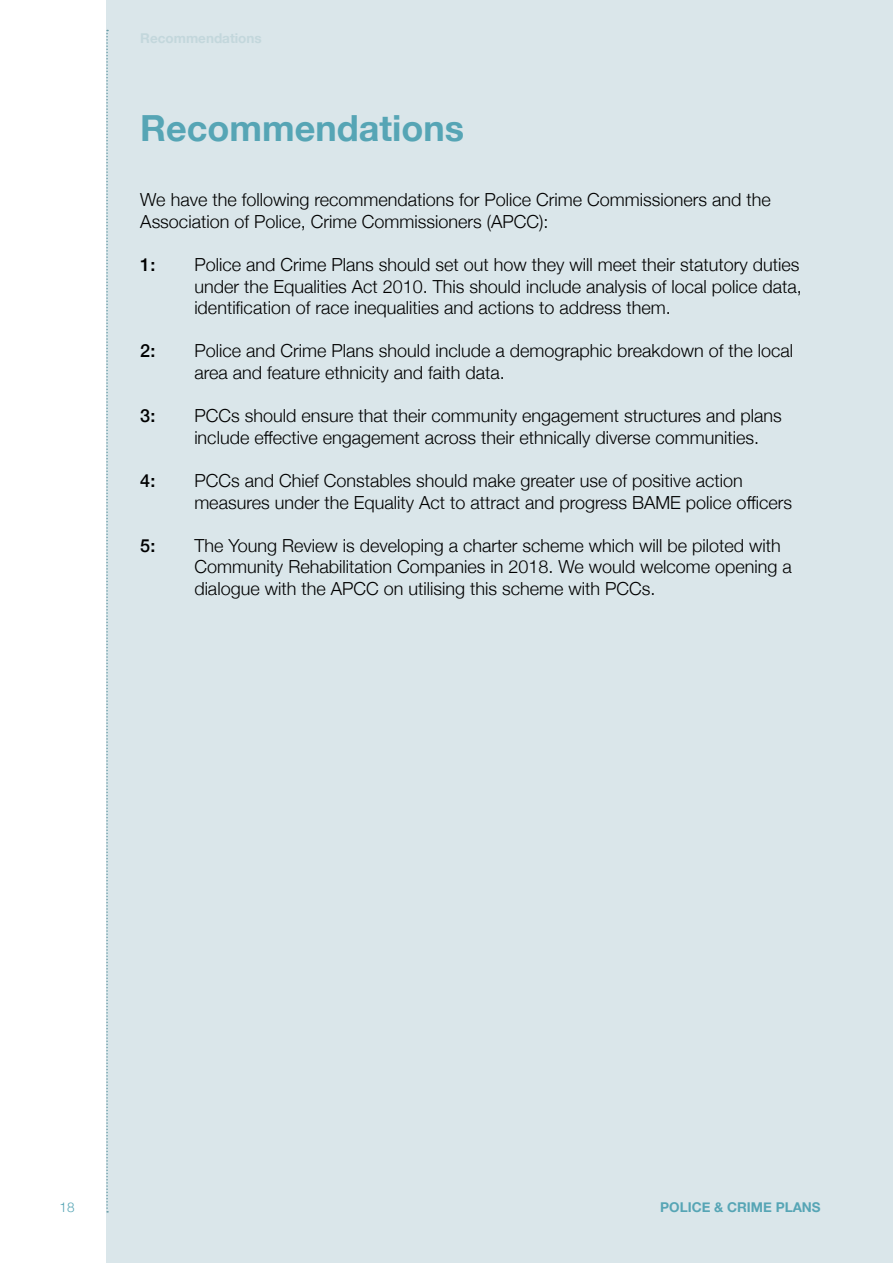
<style>
.page{position:relative;width:893px;height:1263px;background:#fff}
.page>*{position:absolute;margin:0;border:0;box-sizing:border-box;transform-origin:0 0}
.t1{font:700 36px "Helvetica Neue";color:#56a5b5}
.t2{font:300 18px/21.6px "Helvetica Neue";color:#000}
.t3{font:500 18px "Helvetica Neue";color:#000}
.t4{font:700 13.5px "Helvetica Neue";color:#56a5b5}
.t5{font:700 13.5px "Helvetica Neue";color:#c3d7dc}
.t6{font:300 13.5px "Helvetica Neue";color:#56a5b5}
</style>
<div class="page">
<div style="left:106px;top:0;width:787px;height:1263px;background:#dae6ea"></div>
<svg style="left:106px;top:30px;width:2px;height:1182px"></svg>
<p class="t5" style="left:140px;top:27px;width:123px">Recommendations</p>
<h1 class="t1" style="left:140px;top:100px;width:325px">Recommendations</h1>
<p class="t2" style="left:140px;top:188px;width:632px">We have the following recommendations for Police Crime Commissioners and the<br>Association of Police, Crime Commissioners (APCC):</p>
<p class="t3" style="left:140px;top:250px;width:17px">1:</p>
<p class="t2" style="left:194px;top:252px;width:609px">Police and Crime Plans should set out how they will meet their statutory duties under the Equalities Act 2010. This should include analysis of local police data, identification of race inequalities and actions to address them.</p>
<p class="t3" style="left:140px;top:337px;width:17px">2:</p>
<p class="t2" style="left:194px;top:339px;width:600px">Police and Crime Plans should include a demographic breakdown of the local area and feature ethnicity and faith data.</p>
<p class="t3" style="left:140px;top:401px;width:17px">3:</p>
<p class="t2" style="left:194px;top:404px;width:589px">PCCs should ensure that their community engagement structures and plans include effective engagement across their ethnically diverse communities.</p>
<p class="t3" style="left:140px;top:466px;width:17px">4:</p>
<p class="t2" style="left:194px;top:468px;width:599px">PCCs and Chief Constables should make greater use of positive action measures under the Equality Act to attract and progress BAME police officers</p>
<p class="t3" style="left:140px;top:531px;width:17px">5:</p>
<p class="t2" style="left:194px;top:533px;width:599px">The Young Review is developing a charter scheme which will be piloted with<br>Community Rehabilitation Companies in 2018. We would welcome opening a dialogue with the APCC on utilising this scheme with PCCs.</p>
<p class="t6" style="left:60px;top:1196px;width:17px">18</p>
<p class="t4" style="left:660px;top:1196px;width:162px">Police &amp; crime plans</p>
</div>
